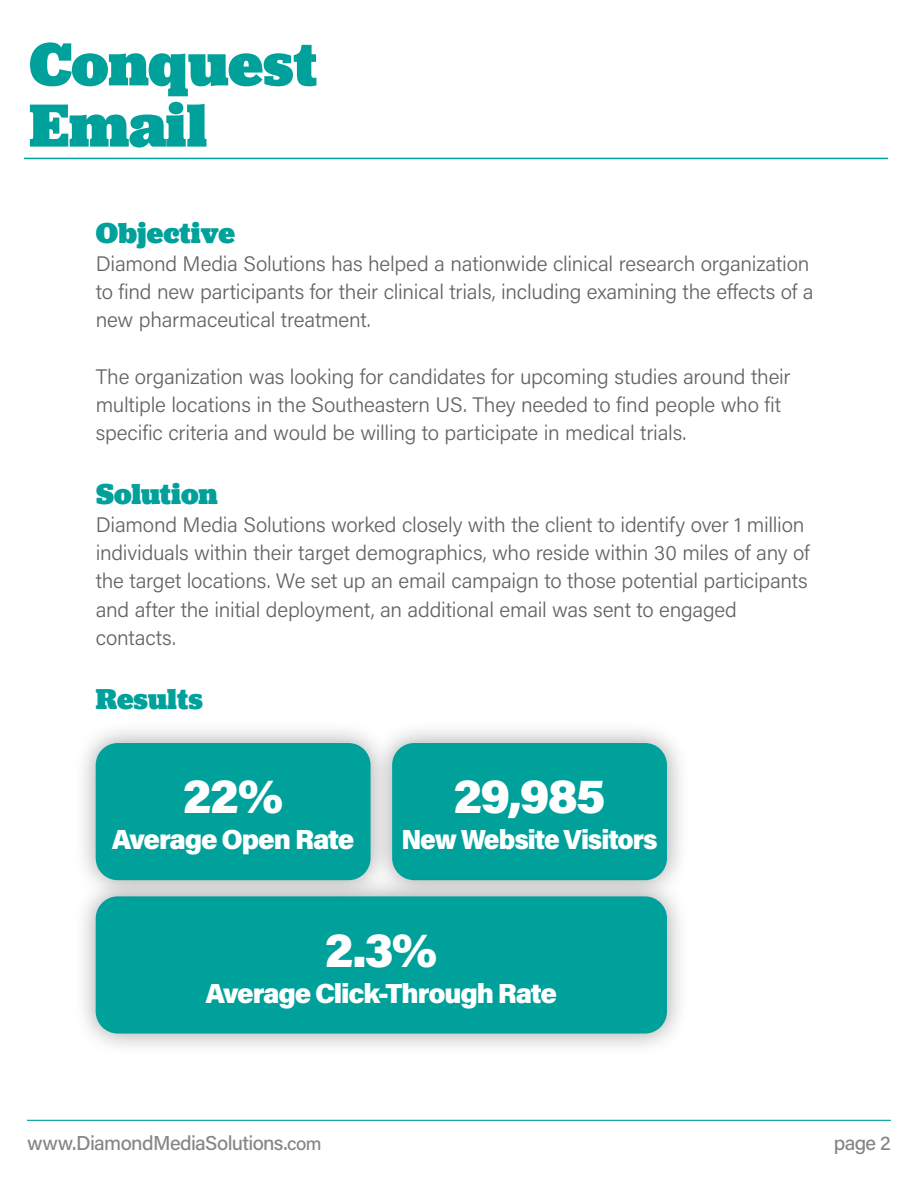
<style>
.page{position:relative;width:918px;height:1188px;background:#fff}
.page>*{position:absolute;margin:0;border:0;box-sizing:border-box;transform-origin:0 0}
.t1{font:900 63.3px/61.2px "Jubilat";letter-spacing:-.005em;color:#00a19b}
.t2{font:900 48.9px "Acumin Pro";letter-spacing:-.035em;color:#fff}
.t3{font:900 30px "Jubilat";color:#00a19b}
.t4{font:900 27.6px "Acumin Pro";letter-spacing:-.04em;color:#fff}
.t5{font:900 27.6px "Acumin Pro";letter-spacing:-.04em;color:#fff;scale:.95 1}
.t6{font:300 21px/28.2px "Acumin Pro";letter-spacing:-.01em;color:#636466}
.t7{font:500 20.1px "Acumin Pro";letter-spacing:-.03em;color:#848688}
.s1{font-size:18.6px}
</style>
<div class="page">
<hr style="left:27px;top:1120px;width:864px;height:1px;background:#00a19b">
<hr style="left:24px;top:158px;width:864px;height:1px;background:#00a19b">
<div style="left:369px;top:720px;width:321px;height:183px;background:#000;opacity:.37"></div>
<div style="left:393px;top:744px;width:273px;height:135px;background:#00a19b;border-radius:21px"></div>
<div style="left:392px;top:743px;width:275px;height:137px;border:2px solid #00a19b;border-radius:21px"></div>
<div style="left:73px;top:874px;width:617px;height:182px;background:#000;opacity:.37"></div>
<div style="left:97px;top:897px;width:569px;height:136px;background:#00a19b;border-radius:21px"></div>
<div style="left:96px;top:896px;width:571px;height:138px;border:2px solid #00a19b;border-radius:21px"></div>
<div style="left:73px;top:720px;width:320px;height:183px;background:#000;opacity:.37"></div>
<div style="left:97px;top:744px;width:273px;height:135px;background:#00a19b;border-radius:21px"></div>
<div style="left:96px;top:743px;width:275px;height:137px;border:2px solid #00a19b;border-radius:21px"></div>
<h1 class="t1" style="left:29px;top:33px;width:290px">Conquest<br>Email</h1>
<h3 class="t3" style="left:96px;top:213px;width:141px">Objective</h3>
<p class="t6" style="left:96px;top:249px;width:719px">Diamond Media Solutions has helped a nationwide clinical research organization to find new participants for their clinical trials, including examining the effects of a new pharmaceutical treatment.</p>
<p class="t6" style="left:96px;top:361px;width:697px">The organization was looking for candidates for upcoming studies around their multiple locations in the Southeastern US. They needed to find people who fit specific criteria and would be willing to participate in medical trials.</p>
<h3 class="t3" style="left:96px;top:474px;width:124px">Solution</h3>
<p class="t6" style="left:96px;top:510px;width:716px">Diamond Media Solutions worked closely with the client to identify over 1 million individuals within their target demographics, who reside within 30 miles of any of the target locations. We set up an email campaign to those potential participants and after the initial deployment, an additional email was sent to engaged contacts.</p>
<h3 class="t3" style="left:96px;top:679px;width:109px">Results</h3>
<h2 class="t2" style="left:183px;top:762px;width:102px">22%</h2>
<h3 class="t4" style="left:112px;top:820px;width:244px">Average Open Rate</h3>
<h2 class="t2" style="left:454px;top:762px;width:154px">29,985</h2>
<h3 class="t5" style="left:402px;top:820px;width:271px">New Website Visitors</h3>
<h2 class="t2" style="left:325px;top:915px;width:114px">2.3%</h2>
<h3 class="t4" style="left:206px;top:974px;width:353px">Average Click-Through Rate</h3>
<p class="t7" style="left:27px;top:1129px;width:296px">www.DiamondMediaSolutions.<span class="s1">com</span></p>
<p class="t7" style="left:834px;top:1129px;width:59px">page 2</p>
</div>
